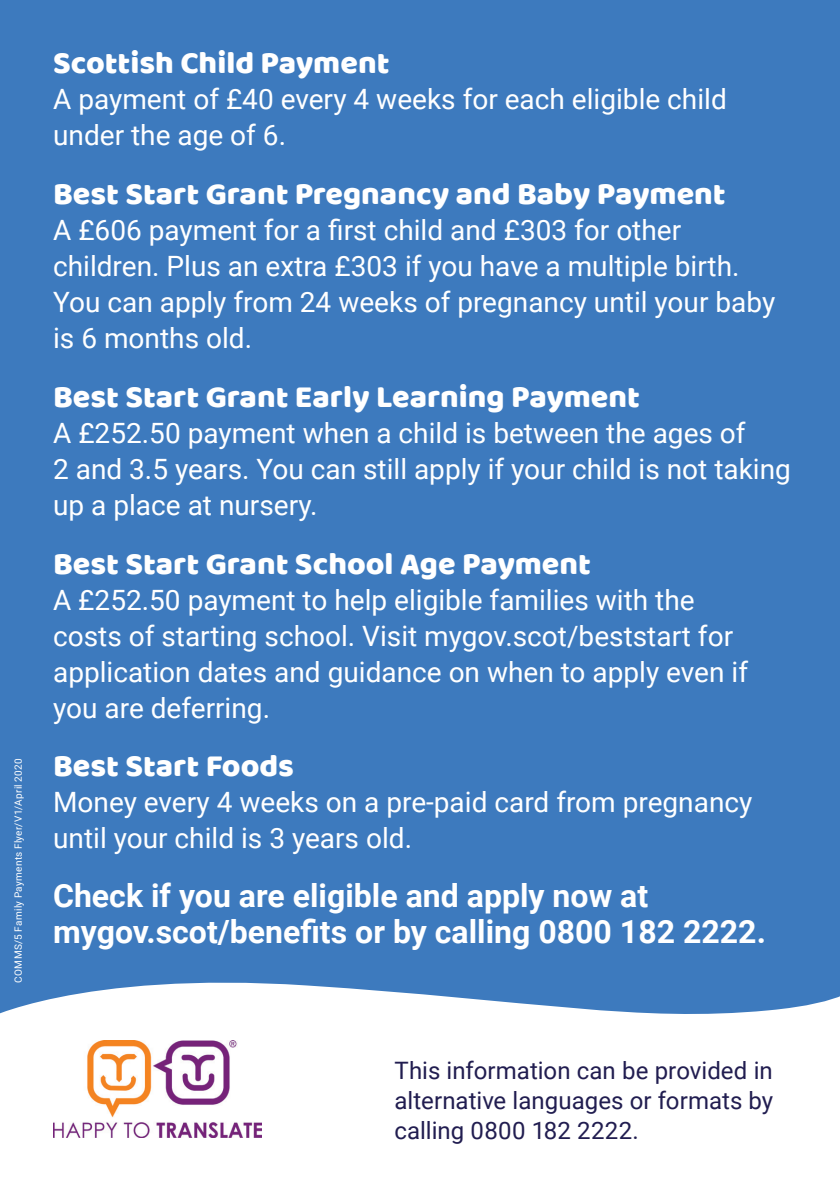
<style>
.page{position:relative;width:840px;height:1191px;background:#fff}
.page>*{position:absolute;margin:0;border:0;box-sizing:border-box;transform-origin:0 0}
.t1{font:32px "Baloo Bhai";color:#fff}
.t2{font:700 32px/36px "Roboto";color:#fff}
.t3{font:28px/36px "Roboto";color:#fff}
.t4{font:24px/30px "Roboto";letter-spacing:.005em;color:#211d50;text-align:justify}
.t5{font:10px "Roboto";letter-spacing:.03em;color:#fff}
</style>
<div class="page">
<div style="left:0;top:0;width:839px;height:1020px;background:#3d7abe"></div>
<svg style="left:0;top:982px;width:839px;height:156px"></svg>
<img style="left:53px;top:1040px;width:208px;height:97px">
<p class="t5" style="left:11px;top:982px;width:226px;rotate:-90deg">COMMS/5 Family Payments Flyer/V1/April 2020</p>
<p class="t1" style="left:53px;top:44px;width:338px">Scottish Child Payment</p>
<p class="t3" style="left:53px;top:80px;width:675px">A payment of £40 every 4 weeks for each eligible child under the age of 6.</p>
<p class="t1" style="left:53px;top:174px;width:673px">Best Start Grant Pregnancy and Baby Payment</p>
<p class="t3" style="left:53px;top:211px;width:723px">A £606 payment for a first child and £303 for other children. Plus an extra £303 if you have a multiple birth.<br>You can apply from 24 weeks of pregnancy until your baby is 6 months old.</p>
<p class="t1" style="left:53px;top:377px;width:588px">Best Start Grant Early Learning Payment</p>
<p class="t3" style="left:53px;top:414px;width:739px">A £252.50 payment when a child is between the ages of<br>2 and 3.5 years. You can still apply if your child is not taking up a place at nursery.</p>
<p class="t1" style="left:53px;top:544px;width:539px">Best Start Grant School Age Payment</p>
<p class="t3" style="left:53px;top:580px;width:696px">A £252.50 payment to help eligible families with the costs of starting school. Visit mygov.scot/beststart for application dates and guidance on when to apply even if you are deferring.</p>
<p class="t1" style="left:53px;top:746px;width:242px">Best Start Foods</p>
<p class="t3" style="left:53px;top:783px;width:700px">Money every 4 weeks on a pre-paid card from pregnancy until your child is 3 years old.</p>
<p class="t2" style="left:53px;top:876px;width:714px">Check if you are eligible and apply now at mygov.scot/benefits or by calling 0800 182 2222.</p>
<p class="t4" style="left:394px;top:1054px;width:380px">This information can be provided in alternative languages or formats by calling 0800 182 2222.</p>
</div>
